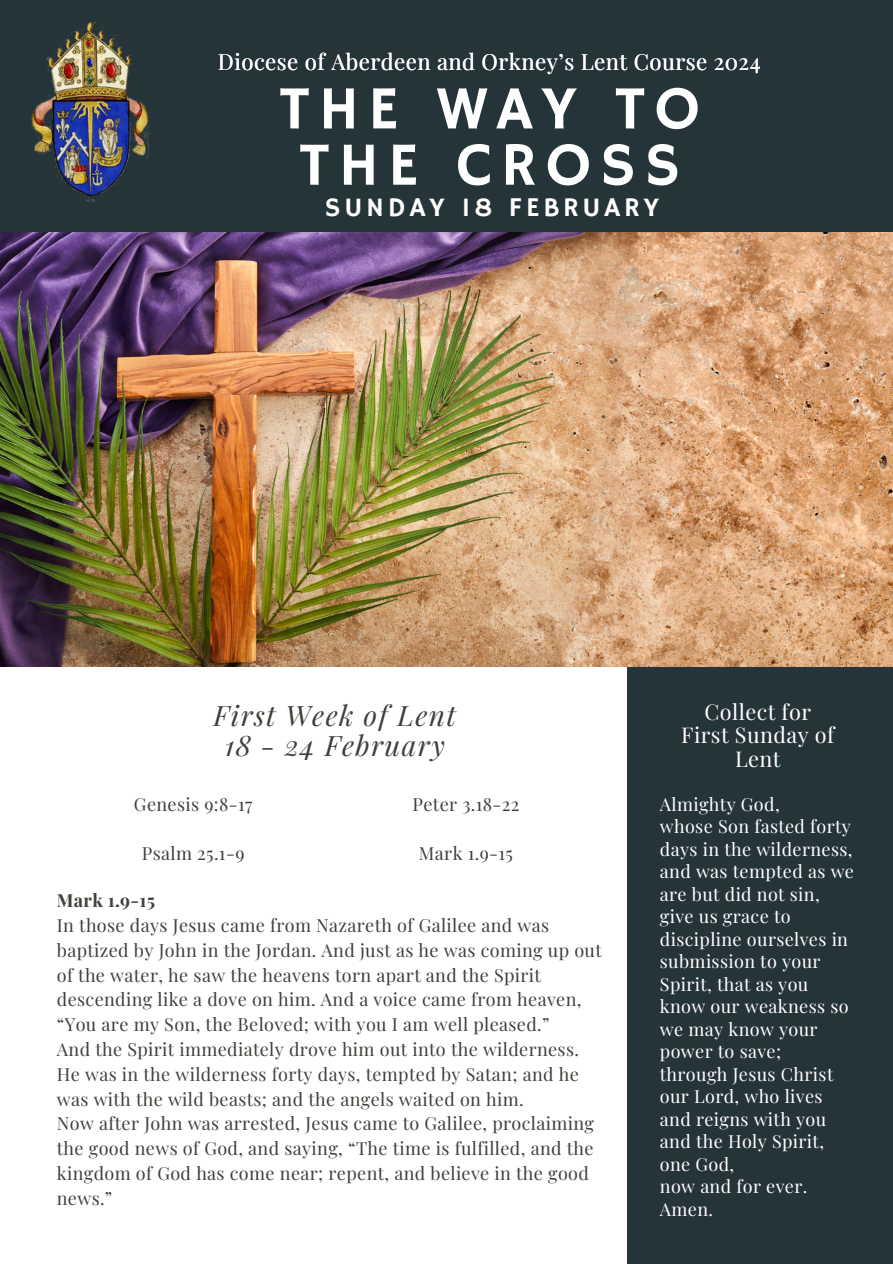
<style>
.page{position:relative;width:893px;height:1264px;background:#fff}
.page>*{position:absolute;margin:0;border:0;box-sizing:border-box;transform-origin:0 0}
.t1{font:61.5px/56.2px "Hammersmith One";letter-spacing:.14em;color:#fff;text-align:center}
.t2{font:italic 28.05px/30.3px "Playfair Display";letter-spacing:.05em;color:#423e3a;text-align:center}
.t3{font:27px "Hammersmith One";letter-spacing:.14em;color:#fff}
.t4{font:22.2px "Playfair Display";letter-spacing:.02em;color:#fff}
.t5{font:21.6px/23.7px "Playfair Display";letter-spacing:.02em;color:#fff;text-align:center}
.t6{font:18px/24.8px "Playfair Display";letter-spacing:.02em;color:#423e3a}
.t7{font:18px/22.5px "Playfair Display";letter-spacing:.02em;color:#fff}
.t8{font:700 18px "Playfair Display";letter-spacing:.02em;color:#423e3a}
</style>
<div class="page">
<div style="left:627px;top:634px;width:265px;height:629px;background:#253439"></div>
<img style="left:0;top:232px;width:892px;height:434px">
<div style="left:0;top:0;width:892px;height:232px;background:#253439"></div>
<img style="left:31px;top:21px;width:120px;height:180px">
<p class="t4" style="left:218px;top:46px;width:544px">Diocese of Aberdeen and Orkney’s Lent Course 2024</p>
<p class="t1" style="left:279px;top:83px;width:422px">THE WAY TO<br>THE CROSS</p>
<p class="t3" style="left:325px;top:192px;width:336px">SUNDAY 18 FEBRUARY</p>
<p class="t2" style="left:213px;top:699px;width:244px">First Week of Lent<br>18 - 24 February</p>
<h3 class="t6" style="left:134px;top:791px;width:120px">Genesis 9:8-17</h3>
<h1 class="t6" style="left:142px;top:840px;width:104px">Psalm 25.1-9</h1>
<p class="t6" style="left:412px;top:791px;width:108px">Peter 3.18-22</p>
<p class="t6" style="left:419px;top:840px;width:96px">Mark 1.9-15</p>
<p class="t8" style="left:57px;top:887px;width:100px">Mark 1.9-15</p>
<h2 class="t6" style="left:57px;top:912px;width:546px">In those days Jesus came from Nazareth of Galilee and was baptized by John in the Jordan. And just as he was coming up out of the water, he saw the heavens torn apart and the Spirit descending like a dove on him. And a voice came from heaven, “You are my Son, the Beloved; with you I am well pleased.”</h2>
<p class="t6" style="left:57px;top:1036px;width:523px;text-align:justify">And the Spirit immediately drove him out into the wilderness.<br>He was in the wilderness forty days, tempted by Satan; and he was with the wild beasts; and the angels waited on him.</p>
<p class="t6" style="left:57px;top:1110px;width:538px">Now after John was arrested, Jesus came to Galilee, proclaiming the good news of God, and saying, “The time is fulfilled, and the kingdom of God has come near; repent, and believe in the good news.”</p>
<p class="t5" style="left:681px;top:699px;width:155px">Collect for<br>First Sunday of<br>Lent</p>
<h3 class="t7" style="left:660px;top:791px;width:121px">Almighty God,</h3>
<p class="t7" style="left:660px;top:814px;width:196px">whose Son fasted forty days in the wilderness, and was tempted as we are but did not sin, give us grace to discipline ourselves in submission to your<br>Spirit, that as you know our weakness so we may know your power to save;</p>
<p class="t7" style="left:660px;top:1061px;width:175px">through Jesus Christ our Lord, who lives and reigns with you and the Holy Spirit, one God,</p>
<p class="t7" style="left:660px;top:1174px;width:149px">now and for ever.</p>
<p class="t7" style="left:660px;top:1196px;width:55px">Amen.</p>
</div>
